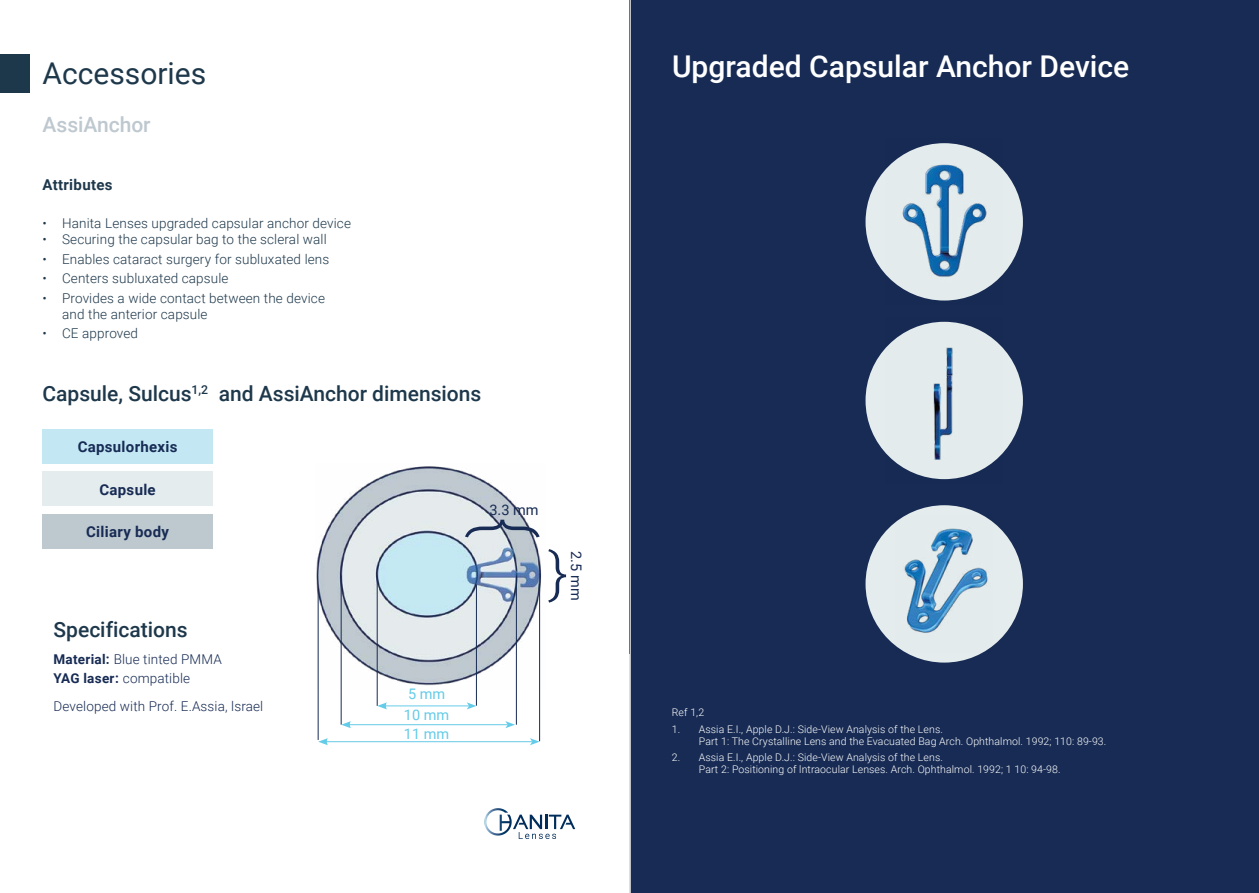
<style>
.page{position:relative;width:1259px;height:893px;background:#fff}
.page>*{position:absolute;margin:0;border:0;box-sizing:border-box;transform-origin:0 0}
.t1{font:500 30px "Roboto";color:#fff}
.t2{font:30px "Roboto";color:#1e384b}
.t3{font:500 21px "Roboto";color:#1e384b}
.t4{font:500 21px "Roboto";color:#bec8cf}
.t5{font:700 15px "Roboto";letter-spacing:.02em;color:#172b54}
.t6{font:700 15px "Roboto";letter-spacing:.02em;color:#1e384b}
.t7{font:14.55px/21.3px "Roboto";color:#64cbe8}
.t8{font:14.55px "Roboto";color:#172b54}
.t9{font:300 13.5px/16.2px "Roboto";letter-spacing:.01em;color:#1e384b}
.t10{font:300 13.5px/19.5px "Roboto";letter-spacing:.01em;color:#172b54}
.t11{font:300 10.5px/12px "Roboto";letter-spacing:.01em;color:#fff}
.s1{font-weight:700}
</style>
<div class="page">
<svg style="left:484px;top:808px;width:91px;height:31px"></svg>
<div style="left:43px;top:429px;width:170px;height:34px;background:#c3e8f4"></div>
<div style="left:43px;top:472px;width:170px;height:34px;background:#e4eced"></div>
<div style="left:43px;top:514px;width:170px;height:34px;background:#bec8cf"></div>
<div style="left:629px;top:0;width:630px;height:893px;background:#172b54"></div>
<div style="left:0;top:54px;width:30px;height:38px;background:#1e384b"></div>
<hr style="left:539px;top:577px;width:1px;height:164px;background:#172b54">
<hr style="left:318px;top:575px;width:1px;height:165px;background:#172b54">
<img style="left:316px;top:466px;width:226px;height:223px">
<hr style="left:516px;top:575px;width:1px;height:150px;background:#172b54">
<hr style="left:377px;top:575px;width:1px;height:131px;background:#172b54">
<hr style="left:476px;top:584px;width:1px;height:122px;background:#172b54">
<hr style="left:341px;top:575px;width:1px;height:150px;background:#172b54">
<svg style="left:465px;top:520px;width:74px;height:17px"></svg>
<svg style="left:548px;top:549px;width:18px;height:54px"></svg>
<hr style="left:325px;top:741px;width:207px;height:1px;background:#64cbe8">
<svg style="left:318px;top:738px;width:10px;height:7px"></svg>
<svg style="left:530px;top:738px;width:9px;height:7px"></svg>
<hr style="left:348px;top:724px;width:160px;height:1px;background:#64cbe8">
<svg style="left:341px;top:721px;width:10px;height:7px"></svg>
<svg style="left:505px;top:721px;width:10px;height:7px"></svg>
<hr style="left:384px;top:705px;width:85px;height:1px;background:#64cbe8">
<svg style="left:377px;top:702px;width:10px;height:7px"></svg>
<svg style="left:467px;top:702px;width:9px;height:7px"></svg>
<div style="left:865px;top:143px;width:158px;height:158px;background:#e4eced;border-radius:50%"></div>
<img style="left:885px;top:139px;width:118px;height:166px">
<div style="left:865px;top:505px;width:158px;height:158px;background:#e4eced;border-radius:50%"></div>
<img style="left:895px;top:515px;width:97px;height:137px">
<div style="left:865px;top:322px;width:158px;height:157px;background:#e4eced;border-radius:50%"></div>
<img style="left:885px;top:318px;width:118px;height:165px">
<h1 class="t2" style="left:43px;top:53px;width:165px">Accessories</h1>
<h2 class="t4" style="left:43px;top:110px;width:110px">AssiAnchor</h2>
<h3 class="t6" style="left:43px;top:174px;width:71px">Attributes</h3>
<p class="t9" style="left:43px;top:214px;width:310px">• Hanita Lenses upgraded capsular anchor device</p>
<p class="t9" style="left:43px;top:231px;width:286px">• Securing the capsular bag to the scleral wall</p>
<p class="t9" style="left:43px;top:250px;width:288px">• Enables cataract surgery for subluxated lens</p>
<p class="t9" style="left:43px;top:270px;width:188px">• Centers subluxated capsule</p>
<p class="t9" style="left:62px;top:289px;width:264px;text-indent:-20px">• Provides a wide contact between the device and the anterior capsule</p>
<p class="t9" style="left:43px;top:325px;width:97px">• CE approved</p>
<h2 class="t3" style="left:43px;top:379px;width:440px">Capsule, Sulcus<sup>1,2</sup> and AssiAnchor dimensions</h2>
<h3 class="t5" style="left:78px;top:436px;width:101px">Capsulorhexis</h3>
<h3 class="t5" style="left:99px;top:479px;width:58px">Capsule</h3>
<h3 class="t5" style="left:86px;top:521px;width:84px">Ciliary body</h3>
<h3 class="t8" style="left:489px;top:499px;width:51px">3.3 mm</h3>
<h3 class="t8" style="left:586px;top:551px;width:51px;rotate:90deg">2.5 mm</h3>
<h1 class="t1" style="left:672px;top:45px;width:459px">Upgraded Capsular Anchor Device</h1>
<h2 class="t3" style="left:54px;top:614px;width:136px">Specifications</h2>
<p class="t10" style="left:54px;top:648px;width:170px"><span class="s1">Material:</span> Blue tinted PMMA<br><span class="s1">YAG laser:</span> compatible</p>
<p class="t10" style="left:54px;top:696px;width:211px">Developed with Prof. E.Assia, lsrael</p>
<p class="t11" style="left:672px;top:706px;width:34px">Ref 1,2</p>
<p class="t11" style="left:699px;top:722px;width:409px;text-indent:-27px">1. Assia E.I., Apple D.J.: Side-View Analysis of the Lens.<br>Part 1: The Crystalline Lens and the Evacuated Bag Arch. Ophthalmol. 1992; 110: 89-93.</p>
<p class="t11" style="left:699px;top:751px;width:363px;text-indent:-27px">2. Assia E.I., Apple D.J.: Side-View Analysis of the Lens.<br>Part 2: Positioning of lntraocular Lenses. Arch. Ophthalmol. 1992; 1 10: 94-98.</p>
<h3 class="t7" style="left:404px;top:683px;width:47px">5 mm<br>10 mm</h3>
<h3 class="t7" style="left:404px;top:722px;width:47px">11 mm</h3>
</div>
